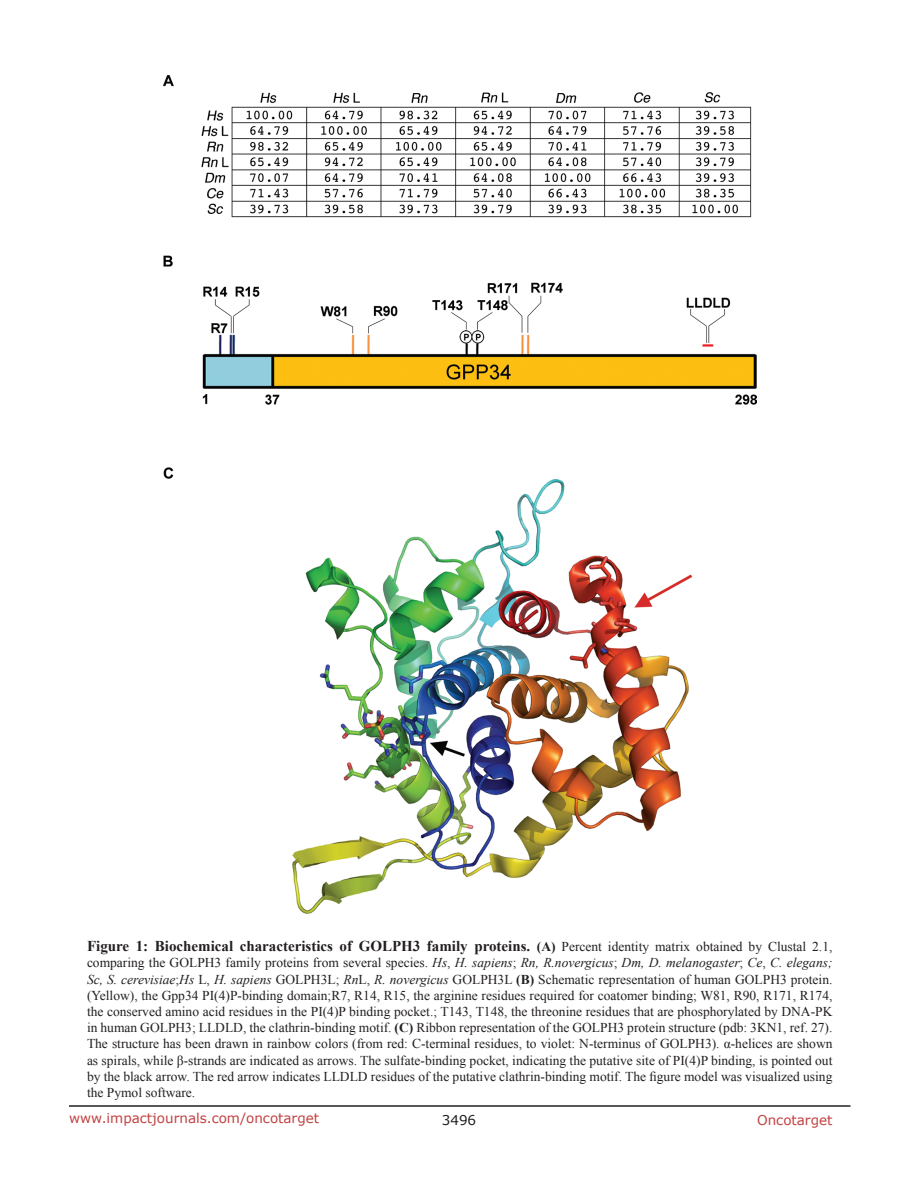
<style>
.page{position:relative;width:918px;height:1188px;background:#fff}
.page>*{position:absolute;margin:0;border:0;box-sizing:border-box;transform-origin:0 0}
.FigureText{font:700 15px "Times New Roman";color:#231f20}
.FigureText-2{font:13.5px/16.2px "Times New Roman";color:#231f20;text-align:justify}
.t1{font:13.5px "Verdana";color:#c24141}
.t2{font:13.5px "Verdana";color:#231f20}
.s1{font-size:13.5px}
.s2{font-weight:400;font-size:13.5px}
.s3{font-style:italic}
.s4{font-weight:700}
</style>
<div class="page">
<hr style="left:69px;top:1105px;width:781px;height:2px;background:#231f20">
<img style="left:163px;top:75px;width:593px;height:839px">
<p class="FigureText" style="left:87px;top:936px;width:747px">Figure 1: Biochemical characteristics of GOLPH3 family proteins. <span class="s1">(A)</span> <span class="s2">Percent identity matrix obtained by Clustal 2.1,</span></p>
<p class="FigureText-2" style="left:87px;top:955px;width:747px">comparing the GOLPH3 family proteins from several species. <span class="s3">Hs</span>, <span class="s3">H. sapiens</span>; <span class="s3">Rn, R.novergicus</span>; <span class="s3">Dm, D. melanogaster</span>; <span class="s3">Ce</span>, <span class="s3">C. elegans; Sc, S. cerevisiae</span>;<span class="s3">Hs</span> L, <span class="s3">H. sapiens</span> GOLPH3L; <span class="s3">Rn</span>L, <span class="s3">R. novergicus</span> GOLPH3L <span class="s4">(B)</span> Schematic representation of human GOLPH3 protein. (Yellow), the Gpp34 PI(4)P-binding domain;R7, R14, R15, the arginine residues required for coatomer binding; W81, R90, R171, R174, the conserved amino acid residues in the PI(4)P binding pocket.; T143, T148, the threonine residues that are phosphorylated by DNA-PK in human GOLPH3; LLDLD, the clathrin-binding motif. <span class="s4">(C)</span> Ribbon representation of the GOLPH3 protein structure (pdb: 3KN1, ref. 27).<br>The structure has been drawn in rainbow colors (from red: C-terminal residues, to violet: N-terminus of GOLPH3). α-helices are shown as spirals, while β-strands are indicated as arrows. The sulfate-binding pocket, indicating the putative site of PI(4)P binding, is pointed out by the black arrow. The red arrow indicates LLDLD residues of the putative clathrin-binding motif. The figure model was visualized using the Pymol software.</p>
<p class="t1" style="left:69px;top:1109px;width:252px">www.impactjournals.com/oncotarget</p>
<p class="t2" style="left:442px;top:1111px;width:36px">3496</p>
<p class="t1" style="left:757px;top:1111px;width:77px">Oncotarget</p>
</div>
